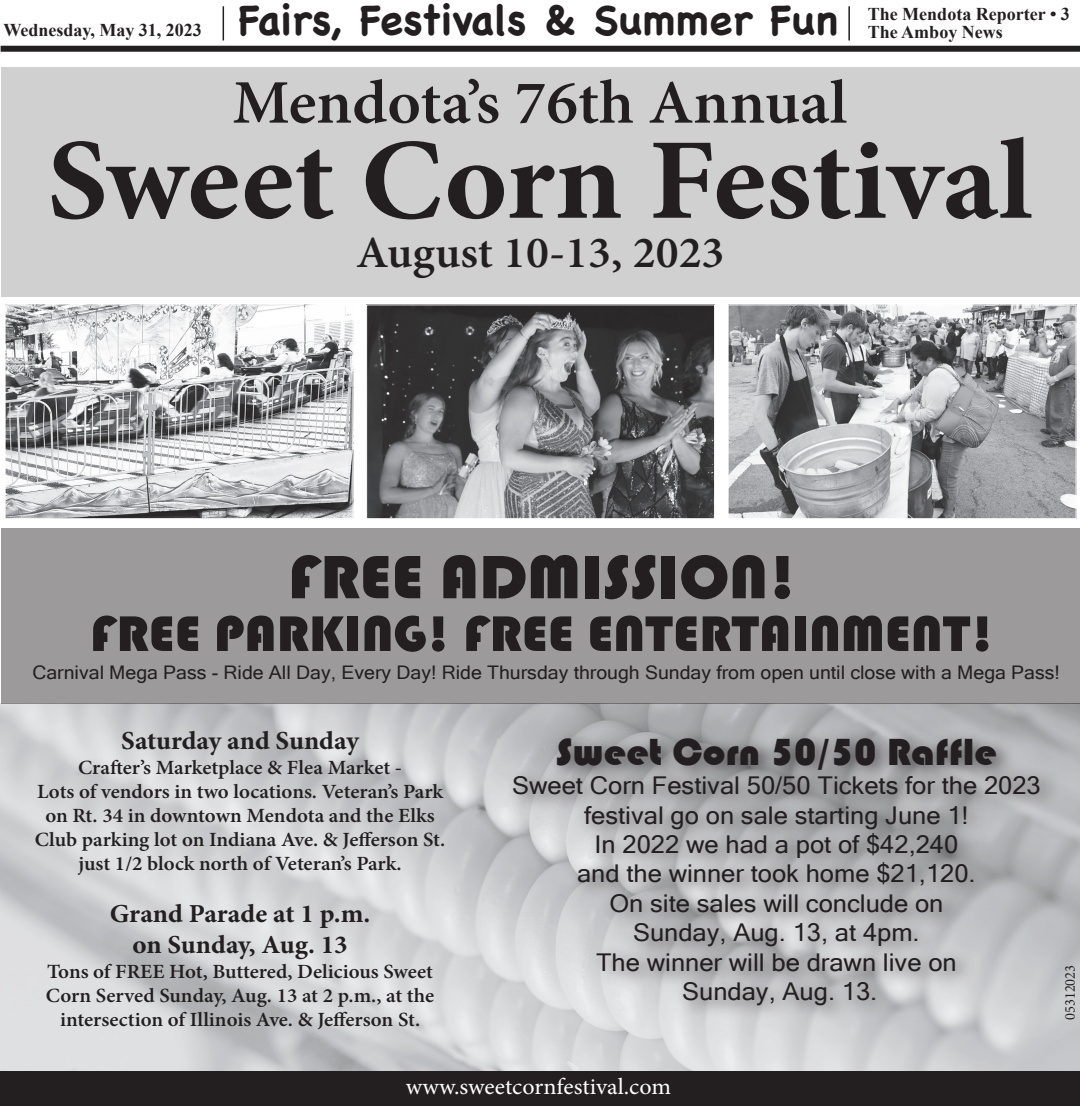
<style>
.page{position:relative;width:1080px;height:1107px;background:#fff}
.page>*{position:absolute;margin:0;border:0;box-sizing:border-box;transform-origin:0 0}
.t1{font:700 115.35px "Minion Pro";color:#231f20;scale:1.04 1}
.t2{font:63.45px "Bauhaus 93";color:#231f20;scale:1.04 1}
.t3{font:600 61.95px "Minion Pro";color:#231f20;scale:1.04 1}
.t4{font:51.9px "Bauhaus 93";color:#231f20;scale:1.04 1}
.t5{font:600 44.7px "Minion Pro";color:#231f20;scale:1.04 1}
.t6{font:700 42px "Chalkboard";color:#231f20}
.t7{font:38.85px "Bauhaus 93";color:#231f20;scale:1.04 1}
.t8{font:700 25.95px/31.2px "Minion Pro";color:#231f20;text-align:center;scale:1.04 1}
.t9{font:24.45px/29.4px "Microsoft Sans Serif";color:#231f20;text-align:center;scale:1.04 1}
.t10{font:23.1px "Minion Pro";color:#fff;scale:1.04 1}
.t11{font:600 20.25px/24.2px "Minion Pro";color:#231f20;text-align:center;scale:1.04 1}
.t12{font:18.75px "Microsoft Sans Serif";color:#231f20;scale:1.04 1}
.No_indent{font:700 18px "Times New Roman";color:#231f20}
.t13{font:15px "Minion Pro";color:#231f20;scale:.96 1}
</style>
<div class="page">
<div style="left:1px;top:46px;width:1078px;height:6px;background:#231f20"></div>
<hr style="left:222px;top:6px;width:2px;height:35px;background:#231f20">
<hr style="left:848px;top:6px;width:1px;height:35px;background:#231f20">
<img style="left:7px;top:307px;width:344px;height:210px">
<div style="left:5px;top:305px;width:348px;height:214px;border:1px solid #fff"></div>
<img style="left:368px;top:307px;width:344px;height:210px">
<div style="left:366px;top:305px;width:348px;height:214px;border:1px solid #fff"></div>
<img style="left:730px;top:307px;width:344px;height:210px">
<div style="left:728px;top:305px;width:348px;height:214px;border:1px solid #fff"></div>
<div style="left:1px;top:68px;width:1078px;height:229px;background:#d1d0d0"></div>
<div style="left:1px;top:528px;width:1078px;height:176px;background:#9c9a9b"></div>
<div style="left:505px;top:728px;width:556px;height:297px;background:#231f20;opacity:.64"></div>
<div style="left:1px;top:1071px;width:1078px;height:34px;background:#231f20"></div>
<p class="No_indent" style="left:3px;top:18px;width:200px">Wednesday, May 31, 2023</p>
<h3 class="t6" style="left:238px;top:-5px;width:601px">Fairs, Festivals &amp; Summer Fun</h3>
<p class="No_indent" style="left:867px;top:1px;width:203px">The Mendota Reporter • 3</p>
<p class="No_indent" style="left:867px;top:19px;width:137px">The Amboy News</p>
<p class="No_indent" style="left:872px;top:18px;width:203px">The Mendota Reporter • 3</p>
<p class="t3" style="left:232px;top:60px;width:592px">Mendota’s 76th Annual</p>
<p class="t1" style="left:47px;top:100px;width:948px">Sweet Corn Festival</p>
<p class="t5" style="left:356px;top:222px;width:355px">August 10-13, 2023</p>
<p class="t2" style="left:288px;top:541px;width:490px">FREE ADMISSION!</p>
<p class="t4" style="left:90px;top:604px;width:870px">FREE PARKING! FREE ENTERTAINMENT!</p>
<p class="t12" style="left:32px;top:662px;width:989px">Carnival Mega Pass - Ride All Day, Every Day! Ride Thursday through Sunday from open until close with a Mega Pass!</p>
<p class="t8" style="left:121px;top:725px;width:230px">Saturday and Sunday</p>
<p class="t11" style="left:35px;top:755px;width:396px">Crafter’s Marketplace &amp; Flea Market -<br>Lots of vendors in two locations. Veteran’s Park on Rt. 34 in downtown Mendota and the Elks Club parking lot on Indiana Ave. &amp; Jefferson St. just 1/2 block north of Veteran’s Park.</p>
<p class="t8" style="left:110px;top:898px;width:252px">Grand Parade at 1 p.m. on Sunday, Aug. 13</p>
<p class="t11" style="left:46px;top:959px;width:375px">Tons of FREE Hot, Buttered, Delicious Sweet<br>Corn Served Sunday, Aug. 13 at 2 p.m., at the intersection of Illinois Ave. &amp; Jefferson St.</p>
<p class="t7" style="left:555px;top:730px;width:426px">Sweet Corn 50/50 Raffle</p>
<p class="t9" style="left:512px;top:771px;width:510px">Sweet Corn Festival 50/50 Tickets for the 2023 festival go on sale starting June 1!<br>In 2022 we had a pot of $42,240<br>and the winner took home $21,120.<br>On site sales will conclude on<br>Sunday, Aug. 13, at 4pm.<br>The winner will be drawn live on<br>Sunday, Aug. 13.</p>
<p class="t10" style="left:406px;top:1071px;width:256px">www.sweetcornfestival.com</p>
<p class="t13" style="left:1059px;top:1020px;width:59px;rotate:-90deg">05312023</p>
</div>
